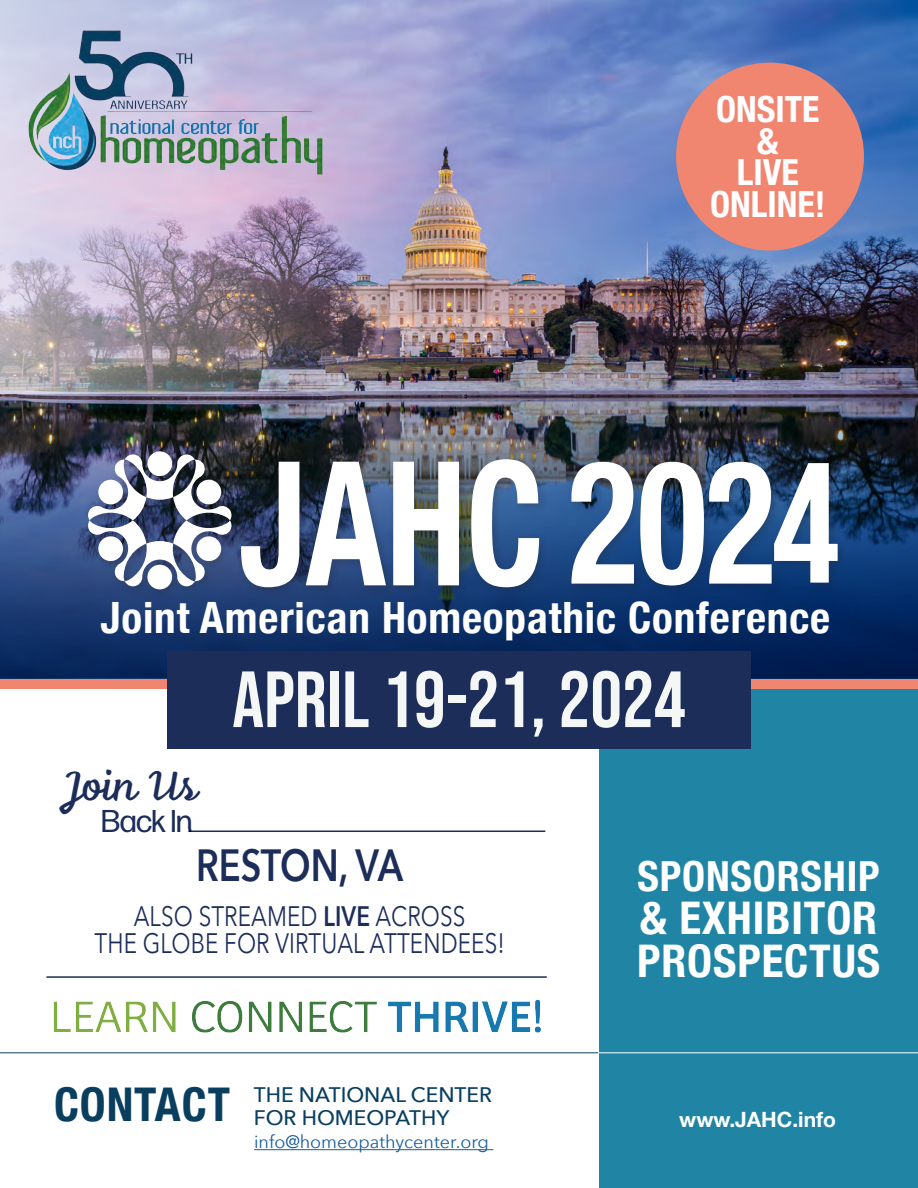
<style>
.page{position:relative;width:918px;height:1188px;background:#fff}
.page>*{position:absolute;margin:0;border:0;box-sizing:border-box;transform-origin:0 0}
.t1{font:700 170.7px "Bebas Neue";color:#fff}
.t2{font:79.5px "Bebas Neue";color:#f5f7f7}
.t3{font:700 condensed 46.5px "Helvetica Neue";letter-spacing:.02em;color:#093e5f}
.t4{font:700 condensed 45px "Helvetica Neue";letter-spacing:.02em;color:#fff}
.t5{font:600 45px "Avenir Next";letter-spacing:-.01em;color:#1c2d5a;scale:.8 1}
.t6{font:700 condensed 43.2px "Helvetica Neue";letter-spacing:.02em;color:#fff}
.t7{font:700 condensed 41.4px "Helvetica Neue";letter-spacing:.02em;color:#fff}
.t8{font:40.5px "Feltro";color:#1c2d5a}
.t9{font:700 condensed 36px/31.5px "Helvetica Neue";color:#fff;text-align:center}
.t10{font:31.5px "Forma DJR Display";color:#1c2d5a}
.t11{font:28.2px "Avenir Next";letter-spacing:.005em;color:#1c2d5a;scale:.8 1}
.t12{font:500 21px "Avenir Next";color:#093e5f}
.t13{font:700 21px "Helvetica Neue";color:#fff}
.t14{font:18px "Avenir Next";color:#175d9e}
.s1{font-weight:600}
</style>
<div class="page">
<div style="left:599px;top:685px;width:319px;height:503px;background:#2085a5"></div>
<img style="left:0;top:0;width:918px;height:394px">
<img style="left:0;top:395px;width:918px;height:284px">
<div style="left:84px;top:447px;width:764px;height:153px;background:#231f20;opacity:.25"></div>
<svg style="left:147px;top:451px;width:25px;height:25px"></svg>
<div style="left:147px;top:565px;width:25px;height:24px;background:#fff;border-radius:50%"></div>
<svg style="left:87px;top:454px;width:145px;height:132px"></svg>
<svg style="left:241px;top:462px;width:58px;height:125px"></svg>
<svg style="left:306px;top:462px;width:80px;height:123px"></svg>
<svg style="left:393px;top:462px;width:66px;height:123px"></svg>
<svg style="left:471px;top:459px;width:68px;height:128px"></svg>
<svg style="left:571px;top:462px;width:63px;height:122px"></svg>
<svg style="left:640px;top:462px;width:132px;height:123px"></svg>
<img style="left:27px;top:1000px;width:551px;height:53px">
<hr style="left:46px;top:976px;width:501px;height:2px;background:#1c2d5a">
<div style="left:0;top:679px;width:918px;height:10px;background:#f08570"></div>
<div style="left:167px;top:651px;width:584px;height:97px;background:#1c2d5a"></div>
<img style="left:6px;top:0;width:328px;height:179px">
<hr style="left:254px;top:1149px;width:239px;height:1px;background:#175d9e">
<hr style="left:0;top:1053px;width:598px;height:1px;background:#093e5f">
<hr style="left:599px;top:1053px;width:319px;height:1px;background:#fff">
<hr style="left:189px;top:831px;width:356px;height:1px;background:#1c2d5a">
<div style="left:676px;top:63px;width:188px;height:188px;background:#f08570;border-radius:50%"></div>
<p class="t9" style="left:716px;top:91px;width:105px">ONSITE &amp;</p>
<p class="t9" style="left:737px;top:154px;width:63px">LIVE</p>
<p class="t9" style="left:710px;top:186px;width:117px">ONLINE!</p>
<p class="t1" style="left:772px;top:430px;width:69px">4</p>
<p class="t6" style="left:101px;top:582px;width:731px">Joint American Homeopathic Conference</p>
<p class="t8" style="left:62px;top:759px;width:135px">Join Us</p>
<p class="t10" style="left:102px;top:802px;width:92px">Back In</p>
<p class="t2" style="left:232px;top:655px;width:455px">April 19-21, 2024</p>
<p class="t5" style="left:196px;top:827px;width:260px">RESTON, VA</p>
<p class="t11" style="left:134px;top:892px;width:416px">ALSO STREAMED <span class="s1">LIVE</span> ACROSS</p>
<p class="t11" style="left:95px;top:919px;width:514px">THE GLOBE FOR VIRTUAL ATTENDEES!</p>
<p class="t3" style="left:54px;top:1066px;width:178px">CONTACT</p>
<p class="t12" style="left:254px;top:1077px;width:240px">THE NATIONAL CENTER</p>
<p class="t12" style="left:254px;top:1100px;width:197px">FOR HOMEOPATHY</p>
<p class="t14" style="left:254px;top:1127px;width:236px">info@homeopathycenter.org</p>
<p class="t7" style="left:638px;top:842px;width:244px">SPONSORSHIP</p>
<p class="t4" style="left:640px;top:881px;width:239px">&amp; EXHIBITOR</p>
<p class="t4" style="left:637px;top:924px;width:245px">PROSPECTUS</p>
<p class="t13" style="left:679px;top:1103px;width:158px">www.JAHC.info</p>
</div>
